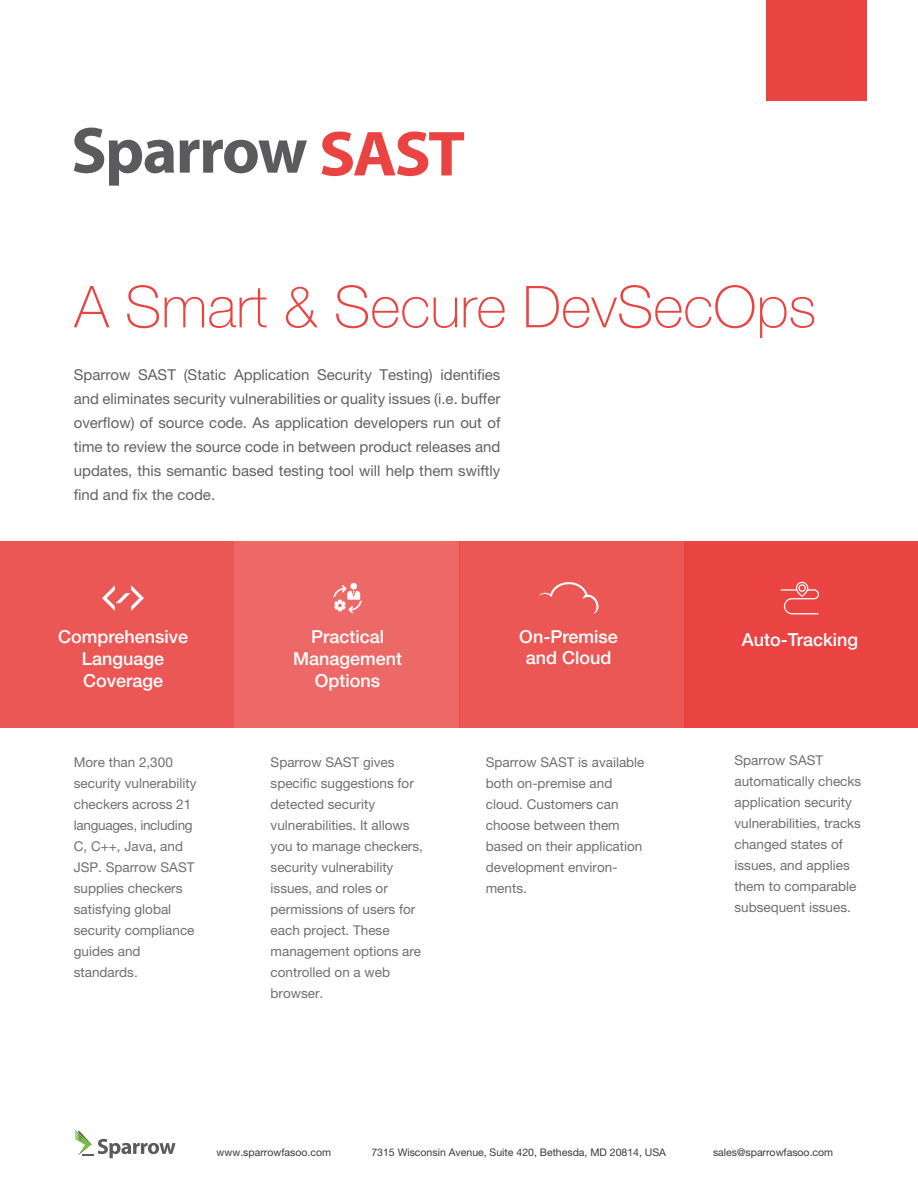
<style>
.page{position:relative;width:918px;height:1188px;background:#fff}
.page>*{position:absolute;margin:0;border:0;box-sizing:border-box;transform-origin:0 0}
.t1{font:700 64.2px "Myriad Pro";color:#e94442;scale:1.05 1}
.t2{font:100 57.9px "Helvetica Neue LT Pro";color:#e94442}
.t3{font:500 18px/21.6px "Helvetica Neue LT Pro";color:#fff;text-align:center}
.t4{font:15px/24px "Helvetica Neue LT Pro";color:#606262;text-align:justify}
.t5{font:13.5px/21px "Helvetica Neue LT Pro";color:#6e6f71}
.t6{font:10.5px "Helvetica Neue LT Pro";color:#3a3a3a}
</style>
<div class="page">
<div style="left:0;top:541px;width:234px;height:187px;background:#eb5755"></div>
<div style="left:234px;top:541px;width:225px;height:187px;background:#ed6967"></div>
<div style="left:684px;top:541px;width:234px;height:187px;background:#e94442"></div>
<div style="left:459px;top:541px;width:226px;height:187px;background:#eb5755"></div>
<svg style="left:74px;top:128px;width:100px;height:58px"></svg>
<svg style="left:180px;top:140px;width:127px;height:33px"></svg>
<div style="left:766px;top:0;width:101px;height:101px;background:#e94442"></div>
<svg style="left:539px;top:582px;width:60px;height:32px"></svg>
<div style="left:350px;top:583px;width:7px;height:7px;background:#fff;border-radius:50%"></div>
<svg style="left:333px;top:585px;width:29px;height:28px"></svg>
<svg style="left:781px;top:582px;width:38px;height:32px"></svg>
<svg style="left:102px;top:585px;width:42px;height:26px"></svg>
<svg style="left:75px;top:1130px;width:101px;height:28px"></svg>
<h1 class="t1" style="left:319px;top:112px;width:141px">SAST</h1>
<h2 class="t2" style="left:74px;top:274px;width:743px">A Smart &amp; Secure DevSecOps</h2>
<p class="t4" style="left:74px;top:362px;width:428px">Sparrow SAST (Static Application Security Testing) identifies and eliminates security vulnerabilities or quality issues (i.e. buffer overflow) of source code. As application developers run out of time to review the source code in between product releases and updates, this semantic based testing tool will help them swiftly find and fix the code.</p>
<h3 class="t3" style="left:58px;top:626px;width:132px">Comprehensive<br>Language<br>Coverage</h3>
<h3 class="t3" style="left:293px;top:626px;width:111px">Practical<br>Management<br>Options</h3>
<h3 class="t3" style="left:519px;top:625px;width:100px">On-Premise and Cloud</h3>
<p class="t5" style="left:74px;top:751px;width:124px">More than 2,300 security vulnerability checkers across 21 languages, including<br>C, C++, Java, and<br>JSP. Sparrow SAST supplies checkers satisfying global security compliance guides and standards.</p>
<p class="t5" style="left:271px;top:752px;width:154px">Sparrow SAST gives specific suggestions for detected security vulnerabilities. It allows you to manage checkers, security vulnerability issues, and roles or permissions of users for each project. These management options are controlled on a web browser.</p>
<p class="t5" style="left:486px;top:752px;width:160px">Sparrow SAST is available both on-premise and cloud. Customers can choose between them based on their application development environ&shy;ments.</p>
<h3 class="t3" style="left:742px;top:629px;width:118px">Auto-Tracking</h3>
<p class="t5" style="left:735px;top:750px;width:128px">Sparrow SAST automatically checks application security vulnerabilities, tracks changed states of issues, and applies them to comparable subsequent issues.</p>
<p class="t6" style="left:217px;top:1146px;width:116px">www.sparrowfasoo.com</p>
<p class="t6" style="left:371px;top:1146px;width:296px">7315 Wisconsin Avenue, Suite 420, Bethesda, MD 20814, USA</p>
<p class="t6" style="left:713px;top:1146px;width:122px">sales@sparrowfasoo.com</p>
</div>
